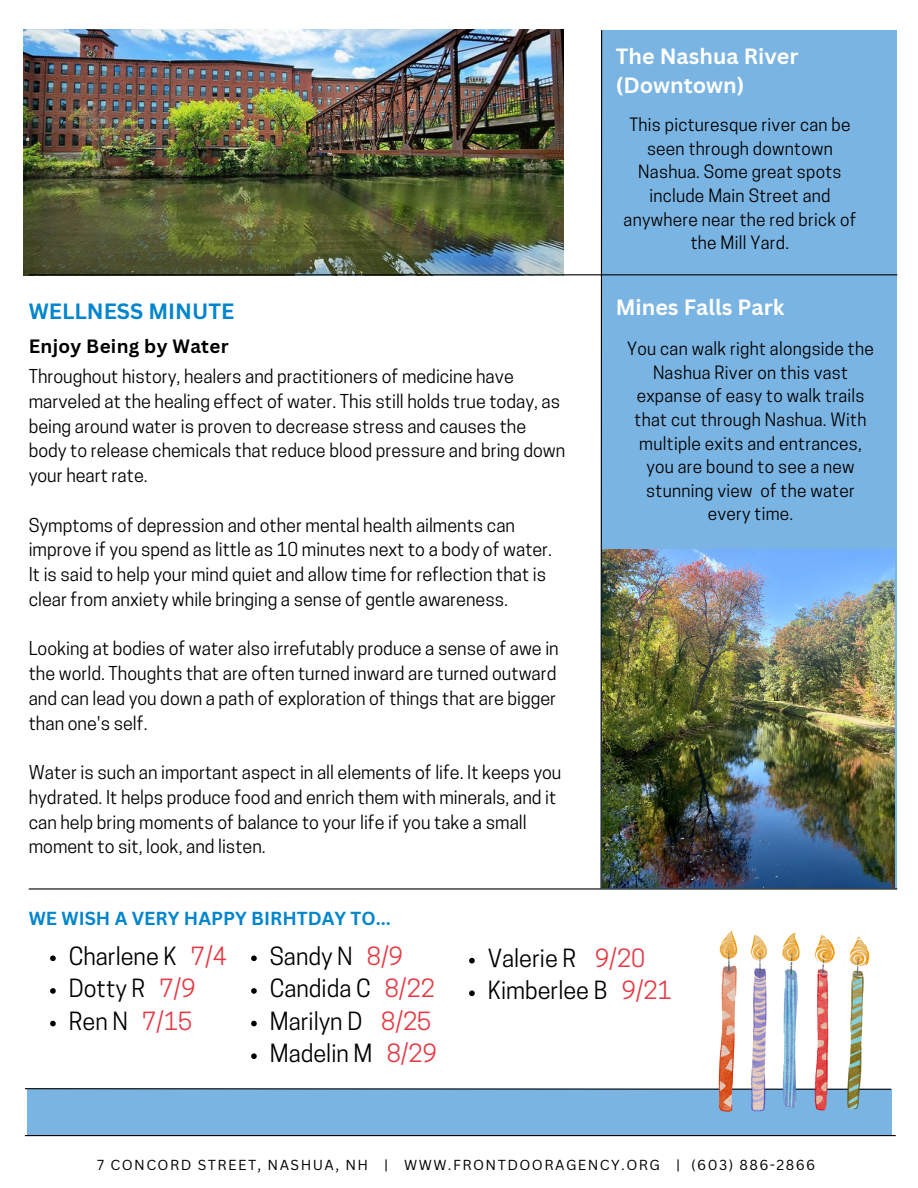
<style>
.page{position:relative;width:918px;height:1188px;background:#fff}
.page>*{position:absolute;margin:0;border:0;box-sizing:border-box;transform-origin:0 0}
.t1{font:23.55px "Cooper Hewitt";color:#000}
.t2{font:700 21.45px/29.2px "Canva Sans";color:#fff}
.t3{font:700 21.45px "Canva Sans";color:#0185cc}
.t4{font:700 18.75px "Canva Sans";letter-spacing:.015em;color:#000}
.t5{font:700 18.3px "Canva Sans";color:#0185cc}
.t6{font:18px/24.8px "Cooper Hewitt";color:#000}
.t7{font:17.25px/23.7px "Cooper Hewitt";letter-spacing:.015em;color:#000;text-align:center}
.t8{font:14.1px "Canva Sans";letter-spacing:.1em;color:#000}
.s1{color:#e53a45}
</style>
<div class="page">
<img style="left:24px;top:30px;width:540px;height:245px">
<div style="left:27px;top:1089px;width:865px;height:47px;background:#7ab4e2"></div>
<svg style="left:24px;top:1088px;width:868px;height:2px"></svg>
<hr style="left:25px;top:1135px;width:871px;height:1px;background:#000">
<div style="left:601px;top:30px;width:295px;height:858px;background:#7ab4e2"></div>
<svg style="left:600px;top:30px;width:3px;height:858px"></svg>
<hr style="left:29px;top:888px;width:868px;height:2px;background:#000">
<img style="left:711px;top:931px;width:166px;height:181px">
<img style="left:602px;top:549px;width:293px;height:339px">
<svg style="left:50px;top:956px;width:6px;height:5px"></svg>
<svg style="left:50px;top:988px;width:6px;height:6px"></svg>
<svg style="left:50px;top:1021px;width:6px;height:5px"></svg>
<svg style="left:251px;top:956px;width:6px;height:5px"></svg>
<svg style="left:251px;top:988px;width:6px;height:6px"></svg>
<svg style="left:251px;top:1021px;width:6px;height:5px"></svg>
<svg style="left:251px;top:1053px;width:6px;height:6px"></svg>
<svg style="left:469px;top:958px;width:6px;height:5px"></svg>
<svg style="left:469px;top:990px;width:6px;height:6px"></svg>
<hr style="left:29px;top:274px;width:868px;height:1px;background:#000">
<p class="t2" style="left:616px;top:41px;width:184px">The Nashua River (Downtown)</p>
<p class="t3" style="left:29px;top:296px;width:207px">WELLNESS MINUTE</p>
<p class="t4" style="left:29px;top:333px;width:201px">Enjoy Being by Water</p>
<p class="t6" style="left:29px;top:366px;width:538px">Throughout history, healers and practitioners of medicine have marveled at the healing effect of water. This still holds true today, as being around water is proven to decrease stress and causes the body to release chemicals that reduce blood pressure and bring down your heart rate.</p>
<p class="t6" style="left:29px;top:515px;width:525px">Symptoms of depression and other mental health ailments can improve if you spend as little as 10 minutes next to a body of water.<br>It is said to help your mind quiet and allow time for reflection that is clear from anxiety while bringing a sense of gentle awareness.</p>
<p class="t6" style="left:29px;top:638px;width:531px">Looking at bodies of water also irrefutably produce a sense of awe in the world. Thoughts that are often turned inward are turned outward and can lead you down a path of exploration of things that are bigger than one's self.</p>
<p class="t6" style="left:29px;top:762px;width:534px">Water is such an important aspect in all elements of life. It keeps you hydrated. It helps produce food and enrich them with minerals, and it can help bring moments of balance to your life if you take a small moment to sit, look, and listen.</p>
<p class="t7" style="left:624px;top:115px;width:234px">This picturesque river can be seen through downtown<br>Nashua. Some great spots include Main Street and anywhere near the red brick of the Mill Yard.</p>
<p class="t2" style="left:616px;top:292px;width:170px">Mines Falls Park</p>
<p class="t7" style="left:627px;top:339px;width:248px">You can walk right alongside the<br>Nashua River on this vast expanse of easy to walk trails that cut through Nashua. With multiple exits and entrances, you are bound to see a new stunning view of the water every time.</p>
<p class="t5" style="left:29px;top:905px;width:364px">WE WISH A VERY HAPPY BIRHTDAY TO...</p>
<p class="t1" style="left:69px;top:947px;width:160px">Charlene K <span class="s1">7/4</span></p>
<p class="t1" style="left:69px;top:979px;width:128px">Dotty R <span class="s1">7/9</span></p>
<p class="t1" style="left:69px;top:1012px;width:125px">Ren N <span class="s1">7/15</span></p>
<p class="t1" style="left:270px;top:947px;width:135px">Sandy N <span class="s1">8/9</span></p>
<p class="t1" style="left:270px;top:979px;width:167px">Candida C <span class="s1">8/22</span></p>
<p class="t1" style="left:270px;top:1012px;width:163px">Marilyn D <span class="s1">8/25</span></p>
<p class="t1" style="left:270px;top:1045px;width:169px">Madelin M <span class="s1">8/29</span></p>
<p class="t1" style="left:488px;top:949px;width:159px">Valerie R <span class="s1">9/20</span></p>
<p class="t1" style="left:488px;top:982px;width:186px">Kimberlee B <span class="s1">9/21</span></p>
<p class="t8" style="left:97px;top:1155px;width:720px">7 CONCORD STREET, NASHUA, NH | WWW.FRONTDOORAGENCY.ORG | (603) 886-2866</p>
</div>
